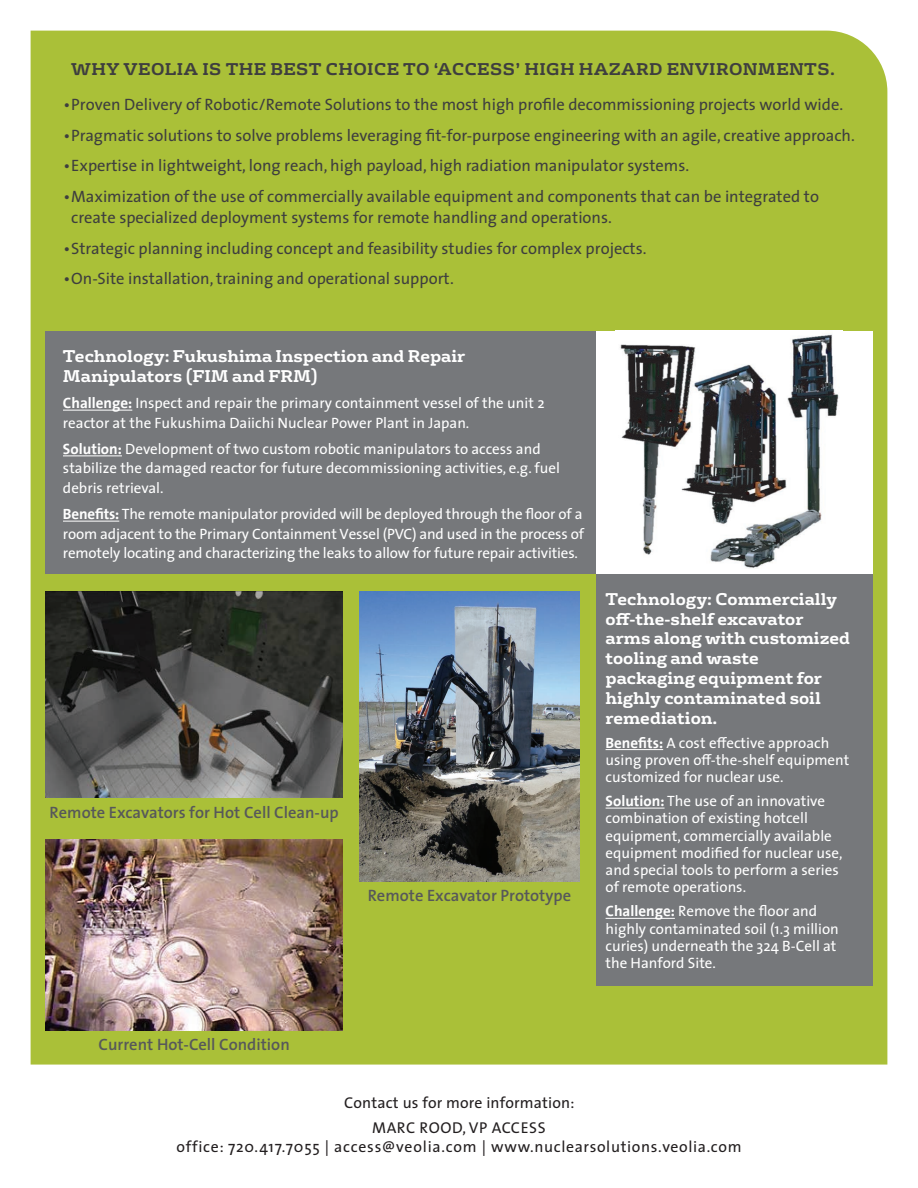
<style>
.page{position:relative;width:918px;height:1188px;background:#fff}
.page>*{position:absolute;margin:0;border:0;box-sizing:border-box;transform-origin:0 0}
.t1{font:16.5px/21px "The Sans";color:#3e3e3f}
.Sidebar_Heading_Righ{font:700 16.5px/19.8px "FS Rufus";color:#fff}
.Sidebar_Copy{font:600 16.5px "The Sans";color:#57585a}
.Sidebar_Bullets{font:700 16.5px "FS Rufus";letter-spacing:.025em;color:#3e3e3f}
.Sidebar_Copy-2{font:15.75px "The Sans";letter-spacing:.04em;color:#231f20}
.Sidebar_Copy-3{font:15.75px "The Sans";letter-spacing:.01em;color:#231f20}
.Sidebar_Copy-4{font:15px/17.2px "The Sans";color:#fff}
.s1{font-weight:700}
</style>
<div class="page">
<div style="left:31px;top:31px;width:856px;height:1034px;background:#aac038"></div>
<div style="left:46px;top:331px;width:550px;height:242px;background:#76787b"></div>
<div style="left:596px;top:573px;width:276px;height:413px;background:#76787b"></div>
<img style="left:46px;top:591px;width:297px;height:207px">
<img style="left:46px;top:839px;width:297px;height:192px">
<hr style="left:63px;top:410px;width:69px;height:1px;background:#fff">
<hr style="left:63px;top:456px;width:59px;height:1px;background:#fff">
<hr style="left:63px;top:521px;width:56px;height:1px;background:#fff">
<hr style="left:606px;top:749px;width:57px;height:1px;background:#fff">
<hr style="left:606px;top:808px;width:59px;height:1px;background:#fff">
<hr style="left:606px;top:918px;width:69px;height:1px;background:#fff">
<div style="left:596px;top:331px;width:276px;height:242px;background:#fff"></div>
<img style="left:620px;top:334px;width:219px;height:234px">
<img style="left:360px;top:591px;width:219px;height:291px">
<p class="Sidebar_Bullets" style="left:71px;top:55px;width:765px">WHY VEOLIA IS THE BEST CHOICE TO ‘ACCESS’ HIGH HAZARD ENVIRONMENTS.</p>
<p class="t1" style="left:63px;top:93px;width:781px">•Proven Delivery of Robotic/Remote Solutions to the most high profile decommissioning projects world wide.</p>
<p class="t1" style="left:63px;top:124px;width:793px">•Pragmatic solutions to solve problems leveraging fit-for-purpose engineering with an agile, creative approach.</p>
<p class="t1" style="left:63px;top:155px;width:627px">•Expertise in lightweight, long reach, high payload, high radiation manipulator systems.</p>
<p class="t1" style="left:71px;top:185px;width:749px;text-indent:-8px">•Maximization of the use of commercially available equipment and components that can be integrated to create specialized deployment systems for remote handling and operations.</p>
<p class="t1" style="left:63px;top:237px;width:585px">•Strategic planning including concept and feasibility studies for complex projects.</p>
<p class="t1" style="left:63px;top:268px;width:392px">•On-Site installation, training and operational support.</p>
<p class="Sidebar_Heading_Righ" style="left:63px;top:345px;width:404px">Technology: Fukushima Inspection and Repair<br>Manipulators (FIM and FRM)</p>
<p class="Sidebar_Copy-4" style="left:63px;top:393px;width:483px;line-height:19.5px"><span class="s1">Challenge:</span> Inspect and repair the primary containment vessel of the unit 2 reactor at the Fukushima Daiichi Nuclear Power Plant in Japan.</p>
<p class="Sidebar_Copy-4" style="left:63px;top:439px;width:499px;line-height:19.5px"><span class="s1">Solution:</span> Development of two custom robotic manipulators to access and stabilize the damaged reactor for future decommissioning activities, e.g. fuel debris retrieval.</p>
<p class="Sidebar_Copy-4" style="left:63px;top:504px;width:523px;line-height:19.5px;text-align:justify"><span class="s1">Benefits:</span> The remote manipulator provided will be deployed through the floor of a room adjacent to the Primary Containment Vessel (PVC) and used in the process of remotely locating and characterizing the leaks to allow for future repair activities.</p>
<p class="Sidebar_Copy" style="left:50px;top:798px;width:291px">Remote Excavators for Hot Cell Clean-up</p>
<p class="Sidebar_Copy" style="left:368px;top:882px;width:205px">Remote Excavator Prototype</p>
<p class="Sidebar_Heading_Righ" style="left:606px;top:588px;width:246px">Technology: Commercially off-the-shelf excavator arms along with customized tooling and waste packaging equipment for highly contaminated soil remediation.</p>
<p class="Sidebar_Copy-4" style="left:606px;top:733px;width:245px"><span class="s1">Benefits:</span> A cost effective approach using proven off-the-shelf equipment customized for nuclear use.</p>
<p class="Sidebar_Copy-4" style="left:606px;top:792px;width:238px"><span class="s1">Solution:</span> The use of an innovative combination of existing hotcell equipment, commercially available equipment modified for nuclear use, and special tools to perform a series of remote operations.</p>
<p class="Sidebar_Copy-4" style="left:606px;top:902px;width:235px"><span class="s1">Challenge:</span> Remove the floor and highly contaminated soil (1.3 million curies) underneath the 324 B-Cell at the Hanford Site.</p>
<p class="Sidebar_Copy" style="left:99px;top:1031px;width:193px">Current Hot-Cell Condition</p>
<p class="Sidebar_Copy-3" style="left:344px;top:1090px;width:232px">Contact us for more information:</p>
<p class="Sidebar_Copy-2" style="left:372px;top:1115px;width:175px">MARC ROOD, VP ACCESS</p>
<p class="Sidebar_Copy-2" style="left:176px;top:1134px;width:567px">office: 720.417.7055 | access@veolia.com | www.nuclearsolutions.veolia.com</p>
</div>
